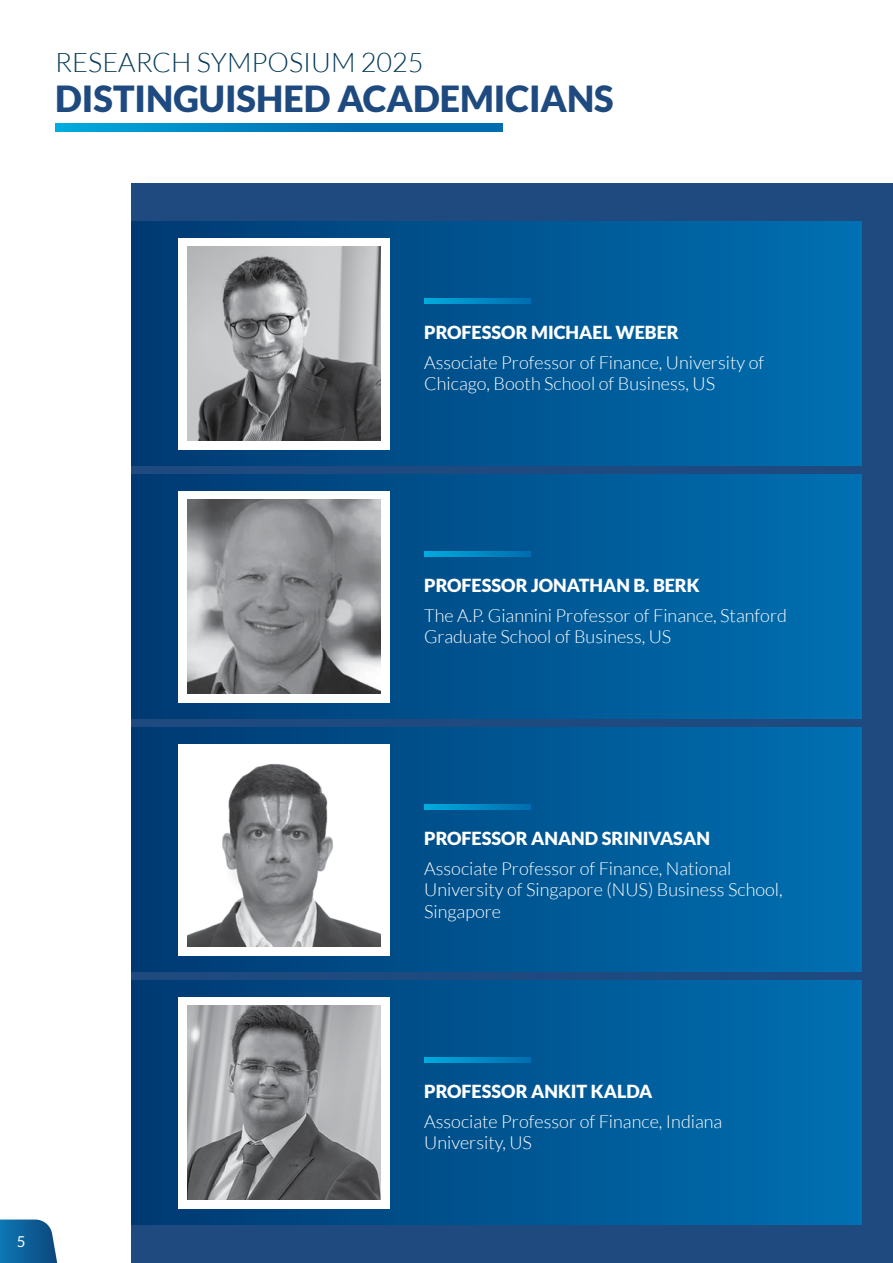
<style>
.page{position:relative;width:893px;height:1263px;background:#fff}
.page>*{position:absolute;margin:0;border:0;box-sizing:border-box;transform-origin:0 0}
.t1{font:900 36px "Lato";color:#1e4a7f}
.t2{font:300 27px "Lato";color:#063b59}
.t3{font:300 18px/21.6px "Lato";color:#fff}
.t4{font:900 18px "Lato";color:#fff}
.t5{font:15px "Lato";color:#fff}
</style>
<div class="page">
<svg style="left:0;top:1219px;width:58px;height:44px;background:#2670a4"></svg>
<div style="left:132px;top:183px;width:761px;height:1080px;background:#1e4a7f"></div>
<svg style="left:55px;top:123px;width:448px;height:9px;background:#0081be"></svg>
<div style="left:132px;top:980px;width:729px;height:245px;background:linear-gradient(to right,#0d4278,#006daf)"></div>
<div style="left:178px;top:997px;width:211px;height:211px;background:#fff"></div>
<img style="left:187px;top:1006px;width:194px;height:193px">
<svg style="left:424px;top:1058px;width:106px;height:4px"></svg>
<div style="left:132px;top:474px;width:729px;height:245px;background:linear-gradient(to right,#0d4278,#006daf)"></div>
<div style="left:178px;top:491px;width:211px;height:211px;background:#fff"></div>
<img style="left:187px;top:500px;width:194px;height:193px">
<svg style="left:424px;top:552px;width:106px;height:4px"></svg>
<div style="left:132px;top:727px;width:729px;height:245px;background:linear-gradient(to right,#0d4278,#006daf)"></div>
<div style="left:178px;top:744px;width:211px;height:211px;background:#fff"></div>
<img style="left:187px;top:764px;width:194px;height:182px">
<svg style="left:424px;top:805px;width:106px;height:4px"></svg>
<div style="left:132px;top:221px;width:729px;height:245px;background:linear-gradient(to right,#0d4278,#006daf)"></div>
<div style="left:178px;top:238px;width:211px;height:211px;background:#fff"></div>
<img style="left:187px;top:247px;width:194px;height:193px">
<svg style="left:424px;top:299px;width:106px;height:4px"></svg>
<h2 class="t2" style="left:55px;top:48px;width:370px">RESEARCH SYMPOSIUM 2025</h2>
<h1 class="t1" style="left:55px;top:78px;width:560px">DISTINGUISHED ACADEMICIANS</h1>
<p class="t5" style="left:17px;top:1233px;width:10px">5</p>
<p class="t4" style="left:424px;top:321px;width:256px">PROFESSOR MICHAEL WEBER</p>
<p class="t3" style="left:424px;top:351px;width:342px">Associate Professor of Finance, University of<br>Chicago, Booth School of Business, US</p>
<p class="t4" style="left:424px;top:574px;width:277px">PROFESSOR JONATHAN B. BERK</p>
<p class="t3" style="left:424px;top:604px;width:364px">The A.P. Giannini Professor of Finance, Stanford<br>Graduate School of Business, US</p>
<p class="t4" style="left:424px;top:827px;width:287px">PROFESSOR ANAND SRINIVASAN</p>
<p class="t3" style="left:424px;top:857px;width:360px">Associate Professor of Finance, National<br>University of Singapore (NUS) Business School,<br>Singapore</p>
<p class="t4" style="left:424px;top:1080px;width:230px">PROFESSOR ANKIT KALDA</p>
<p class="t3" style="left:424px;top:1110px;width:300px">Associate Professor of Finance, Indiana<br>University, US</p>
</div>
